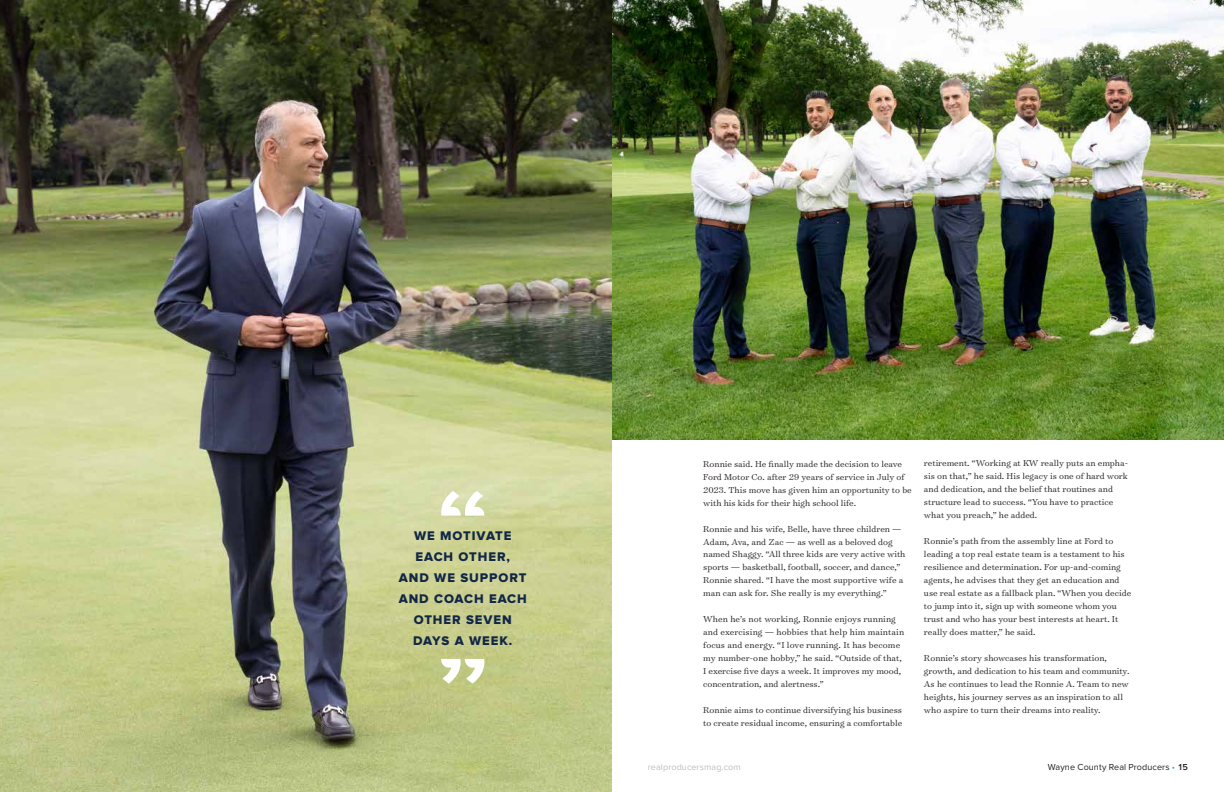
<style>
.page{position:relative;width:1224px;height:792px;background:#fff}
.page>*{position:absolute;margin:0;border:0;box-sizing:border-box;transform-origin:0 0}
.t1{font:13px/21px "Proxima Nova Extrabld";letter-spacing:.075em;color:#122747;text-align:center}
.t2{font:300 9.8px/13px "Surveyor Text";color:#231f20}
.t3{font:9px "Proxima Nova";letter-spacing:.01em;color:#231f20}
.t4{font:9px "Proxima Nova";letter-spacing:.01em;color:#bcbec0}
.s1{color:#19a8e0}
.s2{font-weight:600}
</style>
<div class="page">
<img style="left:612px;top:0;width:612px;height:440px">
<img style="left:0;top:0;width:612px;height:792px">
<svg style="left:441px;top:491px;width:43px;height:25px"></svg>
<svg style="left:441px;top:659px;width:43px;height:25px"></svg>
<h1 class="t1" style="left:399px;top:526px;width:130px">WE MOTIVATE<br>EACH OTHER,<br>AND WE SUPPORT<br>AND COACH EACH<br>OTHER SEVEN<br>DAYS A WEEK.</h1>
<p class="t2" style="left:703px;top:457px;width:210px">Ronnie said. He finally made the decision to leave Ford Motor Co. after 29 years of service in July of 2023. This move has given him an opportunity to be with his kids for their high school life.</p>
<p class="t2" style="left:703px;top:522px;width:204px">Ronnie and his wife, Belle, have three children — Adam, Ava, and Zac — as well as a beloved dog named Shaggy. “All three kids are very active with sports — basketball, football, soccer, and dance,” Ronnie shared. “I have the most supportive wife a man can ask for. She really is my everything.”</p>
<p class="t2" style="left:703px;top:613px;width:202px">When he’s not working, Ronnie enjoys running and exercising — hobbies that help him maintain focus and energy. “I love running. It has become my number-one hobby,” he said. “Outside of that, I exercise five days a week. It improves my mood, concentration, and alertness.”</p>
<p class="t2" style="left:703px;top:704px;width:201px">Ronnie aims to continue diversifying his business to create residual income, ensuring a comfortable</p>
<p class="t2" style="left:924px;top:457px;width:206px">retirement. “Working at KW really puts an empha&shy;sis on that,” he said. His legacy is one of hard work and dedication, and the belief that routines and structure lead to success. “You have to practice what you preach,” he added.</p>
<p class="t2" style="left:924px;top:535px;width:209px">Ronnie’s path from the assembly line at Ford to leading a top real estate team is a testament to his resilience and determination. For up-and-coming agents, he advises that they get an education and use real estate as a fallback plan. “When you decide to jump into it, sign up with someone whom you trust and who has your best interests at heart. It really does matter,” he said.</p>
<p class="t2" style="left:924px;top:652px;width:207px">Ronnie’s story showcases his transformation, growth, and dedication to his team and community.<br>As he continues to lead the Ronnie A. Team to new heights, his journey serves as an inspiration to all who aspire to turn their dreams into reality.</p>
<p class="t4" style="left:648px;top:762px;width:94px">realproducersmag.com</p>
<p class="t3" style="left:1048px;top:762px;width:142px">Wayne County Real Producers <span class="s1">•</span> <span class="s2">15</span></p>
</div>
